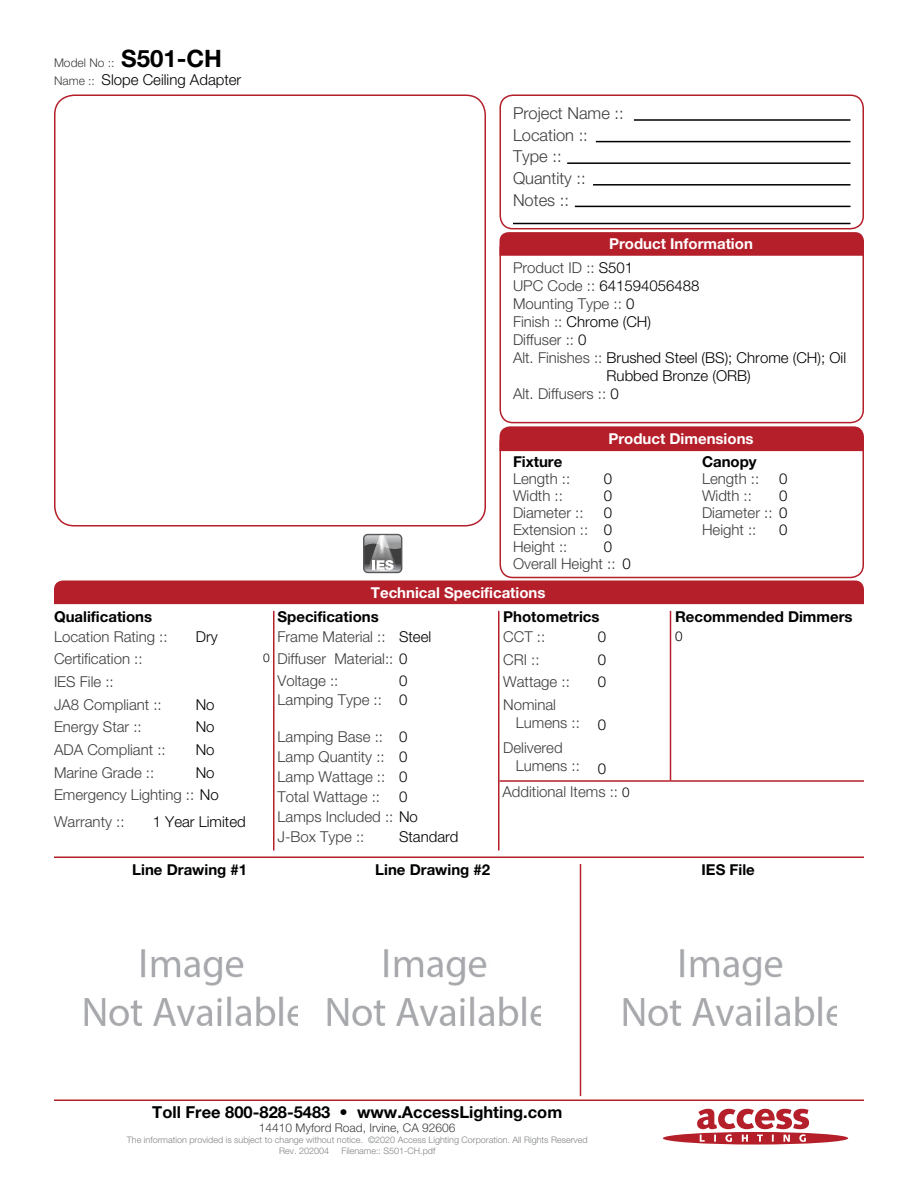
<style>
.page{position:relative;width:918px;height:1188px;background:#fff}
.page>*{position:absolute;margin:0;border:0;box-sizing:border-box;transform-origin:0 0}
.Left_Justify{font:300 16.5px "Helvetica Neue LT Std";color:#3e3e3f}
.t1{font:700 16.5px "Helvetica Neue LT Std";color:#000001}
.Left_Justify-2{font:300 15px/18px "Helvetica Neue LT Std";color:#3e3e3f}
.Left_Justify-3{font:300 15px/18px "Helvetica Neue LT Std";color:#000001;text-align:center}
.Left_Justify-4{font:700 15px "Helvetica Neue LT Std";color:#000001}
.t2{font:700 15px "Helvetica Neue LT Std";color:#fff}
.Left_Justify-5{font:300 13.5px "Helvetica Neue LT Std";color:#000001}
.t3{font:300 12px "Helvetica Neue LT Std";color:#3e3e3f}
.Left_Justify-6{font:300 12px "Helvetica Neue LT Std";color:#000001}
.t4{font:300 9px "Helvetica Neue LT Std";color:#808285}
.s1{font-weight:700;font-size:24px;color:#000001}
.s2{font-size:12px;color:#3e3e3f}
.s3{color:#000001}
.s4{color:#3e3e3f}
.s5{font-size:13.5px;color:#000001}
</style>
<div class="page">
<svg style="left:663px;top:1109px;width:185px;height:36px"></svg>
<div style="left:499px;top:94px;width:365px;height:135px;border:2px solid #b41f2a;border-radius:13px"></div>
<div style="left:499px;top:235px;width:365px;height:188px;border:2px solid #b41f2a;border-radius:13px"></div>
<div style="left:499px;top:430px;width:365px;height:148px;border:2px solid #b41f2a;border-radius:13px"></div>
<hr style="left:634px;top:119px;width:217px;height:2px;background:#000001">
<hr style="left:596px;top:141px;width:254px;height:1px;background:#000001">
<hr style="left:593px;top:184px;width:258px;height:2px;background:#000001">
<hr style="left:567px;top:162px;width:283px;height:2px;background:#000001">
<hr style="left:575px;top:206px;width:275px;height:1px;background:#000001">
<hr style="left:513px;top:223px;width:337px;height:1px;background:#000001">
<svg style="left:500px;top:232px;width:364px;height:24px;background:#b5232d"></svg>
<div style="left:500px;top:426px;width:364px;height:25px;background:#b41f2a"></div>
<div style="left:54px;top:580px;width:810px;height:24px;background:#b41f2a"></div>
<hr style="left:54px;top:856px;width:810px;height:2px;background:#b41f2a">
<hr style="left:54px;top:1100px;width:810px;height:1px;background:#b41f2a">
<hr style="left:670px;top:611px;width:1px;height:170px;background:#b41f2a">
<hr style="left:580px;top:864px;width:1px;height:232px;background:#b41f2a">
<hr style="left:498px;top:611px;width:2px;height:239px;background:#b41f2a">
<hr style="left:273px;top:611px;width:1px;height:239px;background:#b41f2a">
<div style="left:54px;top:94px;width:432px;height:432px;border:2px solid #b41f2a;border-radius:20px"></div>
<hr style="left:500px;top:780px;width:364px;height:2px;background:#b41f2a">
<div style="left:363px;top:534px;width:39px;height:39px;border:1px solid #57585a;border-radius:4px"></div>
<svg style="left:363px;top:535px;width:40px;height:37px"></svg>
<img style="left:84px;top:949px;width:214px;height:77px">
<img style="left:327px;top:949px;width:214px;height:77px">
<img style="left:623px;top:949px;width:213px;height:77px">
<p class="t3" style="left:54px;top:56px;width:170px">Model No :: <span class="s1">S501-CH</span></p>
<p class="Left_Justify-3" style="left:54px;top:70px;width:189px"><span class="s2">Name ::</span> Slope Ceiling Adapter</p>
<p class="Left_Justify" style="left:513px;top:103px;width:112px">Project Name ::</p>
<p class="Left_Justify" style="left:513px;top:125px;width:76px">Location ::</p>
<p class="Left_Justify" style="left:513px;top:146px;width:50px">Type ::</p>
<p class="Left_Justify" style="left:513px;top:168px;width:74px">Quantity ::</p>
<p class="Left_Justify" style="left:513px;top:190px;width:57px">Notes ::</p>
<p class="t2" style="left:609px;top:235px;width:145px">Product Information</p>
<p class="Left_Justify-2" style="left:513px;top:259px;width:122px">Product ID :: <span class="s3">S501</span></p>
<p class="Left_Justify-3" style="left:513px;top:277px;width:188px"><span class="s4">UPC Code ::</span> 641594056488</p>
<p class="Left_Justify-2" style="left:513px;top:295px;width:123px">Mounting Type :: <span class="s3">0</span></p>
<p class="Left_Justify-3" style="left:513px;top:313px;width:140px"><span class="s4">Finish ::</span> Chrome (CH)</p>
<p class="Left_Justify-2" style="left:513px;top:331px;width:75px">Diffuser :: <span class="s3">0</span></p>
<p class="Left_Justify-3" style="left:513px;top:349px;width:335px"><span class="s4">Alt. Finishes ::</span> Brushed Steel (BS); Chrome (CH); Oil<br>Rubbed Bronze (ORB)</p>
<p class="Left_Justify-2" style="left:513px;top:385px;width:107px">Alt. Diffusers :: <span class="s3">0</span></p>
<p class="t2" style="left:608px;top:429px;width:147px">Product Dimensions</p>
<p class="Left_Justify-4" style="left:513px;top:453px;width:51px">Fixture</p>
<p class="Left_Justify-4" style="left:702px;top:453px;width:56px">Canopy</p>
<p class="Left_Justify-2" style="left:513px;top:470px;width:59px">Length ::</p>
<p class="Left_Justify-3" style="left:604px;top:470px;width:10px">0</p>
<p class="Left_Justify-2" style="left:702px;top:470px;width:59px">Length ::</p>
<p class="Left_Justify-3" style="left:779px;top:470px;width:10px">0</p>
<p class="Left_Justify-2" style="left:513px;top:487px;width:51px">Width ::</p>
<p class="Left_Justify-2" style="left:513px;top:537px;width:56px">Height ::</p>
<p class="Left_Justify-2" style="left:702px;top:487px;width:51px">Width ::</p>
<p class="Left_Justify-3" style="left:604px;top:487px;width:10px">0</p>
<p class="Left_Justify-3" style="left:604px;top:537px;width:10px">0</p>
<p class="Left_Justify-3" style="left:779px;top:487px;width:10px">0</p>
<p class="Left_Justify-2" style="left:513px;top:503px;width:72px">Diameter ::</p>
<p class="Left_Justify-2" style="left:513px;top:520px;width:77px">Extension ::</p>
<p class="Left_Justify-3" style="left:604px;top:503px;width:10px">0</p>
<p class="Left_Justify-2" style="left:702px;top:503px;width:87px">Diameter :: <span class="s3">0</span></p>
<p class="Left_Justify-3" style="left:604px;top:520px;width:10px">0</p>
<p class="Left_Justify-3" style="left:779px;top:520px;width:10px">0</p>
<p class="Left_Justify-2" style="left:702px;top:520px;width:56px">Height ::</p>
<p class="Left_Justify-2" style="left:513px;top:554px;width:104px">Overall Height ::</p>
<p class="Left_Justify-3" style="left:622px;top:554px;width:10px">0</p>
<p class="t2" style="left:371px;top:583px;width:176px">Technical Specifications</p>
<p class="Left_Justify-4" style="left:54px;top:607px;width:100px">Qualifications</p>
<p class="Left_Justify-4" style="left:503px;top:607px;width:98px">Photometrics</p>
<p class="Left_Justify-4" style="left:675px;top:607px;width:179px">Recommended Dimmers</p>
<p class="Left_Justify-4" style="left:278px;top:607px;width:103px">Specifications</p>
<p class="Left_Justify-3" style="left:399px;top:627px;width:34px">Steel</p>
<p class="Left_Justify-3" style="left:399px;top:671px;width:10px">0</p>
<p class="Left_Justify-2" style="left:54px;top:627px;width:115px">Location Rating ::</p>
<p class="Left_Justify-2" style="left:503px;top:627px;width:43px">CCT ::</p>
<p class="Left_Justify-2" style="left:503px;top:650px;width:38px">CRI ::</p>
<p class="Left_Justify-2" style="left:503px;top:673px;width:68px">Wattage ::</p>
<p class="Left_Justify-2" style="left:516px;top:695px;width:66px;text-indent:-13px">Nominal<br>Lumens ::</p>
<p class="Left_Justify-2" style="left:516px;top:738px;width:66px;text-indent:-13px">Delivered<br>Lumens ::</p>
<p class="Left_Justify-3" style="left:196px;top:627px;width:23px">Dry</p>
<p class="Left_Justify-3" style="left:598px;top:627px;width:10px">0</p>
<p class="Left_Justify-5" style="left:675px;top:628px;width:9px">0</p>
<p class="Left_Justify-3" style="left:598px;top:650px;width:10px">0</p>
<p class="Left_Justify-3" style="left:598px;top:673px;width:10px">0</p>
<p class="Left_Justify-3" style="left:598px;top:716px;width:10px">0</p>
<p class="Left_Justify-3" style="left:598px;top:759px;width:10px">0</p>
<p class="Left_Justify-2" style="left:278px;top:627px;width:110px">Frame Material ::</p>
<p class="Left_Justify-2" style="left:278px;top:671px;width:62px">Voltage ::</p>
<p class="Left_Justify-2" style="left:54px;top:650px;width:90px">Certification ::</p>
<p class="Left_Justify-2" style="left:54px;top:695px;width:109px">JA8 Compliant ::</p>
<p class="Left_Justify-2" style="left:278px;top:650px;width:131px">Diffuser Material:: <span class="s3">0</span></p>
<p class="Left_Justify-2" style="left:278px;top:691px;width:106px">Lamping Type ::</p>
<p class="Left_Justify-2" style="left:278px;top:727px;width:107px">Lamping Base ::</p>
<p class="Left_Justify-2" style="left:278px;top:747px;width:109px">Lamp Quantity ::</p>
<p class="Left_Justify-2" style="left:278px;top:767px;width:109px">Lamp Wattage ::</p>
<p class="Left_Justify-2" style="left:278px;top:787px;width:104px">Total Wattage ::</p>
<p class="Left_Justify-2" style="left:278px;top:808px;width:142px">Lamps Included :: <span class="s3">No</span></p>
<p class="Left_Justify-2" style="left:278px;top:828px;width:88px">J-Box Type ::</p>
<p class="Left_Justify-6" style="left:263px;top:651px;width:8px">0</p>
<p class="Left_Justify-2" style="left:54px;top:673px;width:61px">IES File ::</p>
<p class="Left_Justify-2" style="left:54px;top:718px;width:89px">Energy Star ::</p>
<p class="Left_Justify-2" style="left:54px;top:740px;width:113px">ADA Compliant ::</p>
<p class="Left_Justify-2" style="left:54px;top:763px;width:102px">Marine Grade ::</p>
<p class="Left_Justify-2" style="left:54px;top:786px;width:166px">Emergency Lighting :: <span class="s3">No</span></p>
<p class="Left_Justify-3" style="left:399px;top:691px;width:10px">0</p>
<p class="Left_Justify-3" style="left:399px;top:727px;width:10px">0</p>
<p class="Left_Justify-3" style="left:399px;top:747px;width:10px">0</p>
<p class="Left_Justify-3" style="left:399px;top:767px;width:10px">0</p>
<p class="Left_Justify-3" style="left:399px;top:787px;width:10px">0</p>
<p class="Left_Justify-3" style="left:196px;top:695px;width:20px">No</p>
<p class="Left_Justify-3" style="left:196px;top:718px;width:20px">No</p>
<p class="Left_Justify-3" style="left:196px;top:740px;width:20px">No</p>
<p class="Left_Justify-3" style="left:196px;top:763px;width:20px">No</p>
<p class="Left_Justify-2" style="left:502px;top:782px;width:129px">Additional Items :: <span class="s5">0</span></p>
<p class="Left_Justify-2" style="left:54px;top:813px;width:72px">Warranty ::</p>
<p class="Left_Justify-3" style="left:153px;top:813px;width:95px">1 Year Limited</p>
<p class="Left_Justify-3" style="left:399px;top:828px;width:61px">Standard</p>
<p class="Left_Justify-4" style="left:132px;top:860px;width:116px">Line Drawing #1</p>
<p class="Left_Justify-4" style="left:375px;top:860px;width:116px">Line Drawing #2</p>
<p class="Left_Justify-4" style="left:702px;top:860px;width:55px">IES File</p>
<p class="t1" style="left:152px;top:1101px;width:412px">Toll Free 800-828-5483 • www.AccessLighting.com</p>
<p class="t3" style="left:259px;top:1120px;width:198px">14410 Myford Road, Irvine, CA 92606</p>
<p class="t4" style="left:127px;top:1134px;width:462px">The information provided is subject to change without notice. ©2020 Access Lighting Corporation. All Rights Reserved</p>
<p class="t4" style="left:279px;top:1145px;width:51px">Rev. 202004</p>
<p class="t4" style="left:342px;top:1145px;width:95px">Filename:: S501-CH.pdf</p>
</div>
